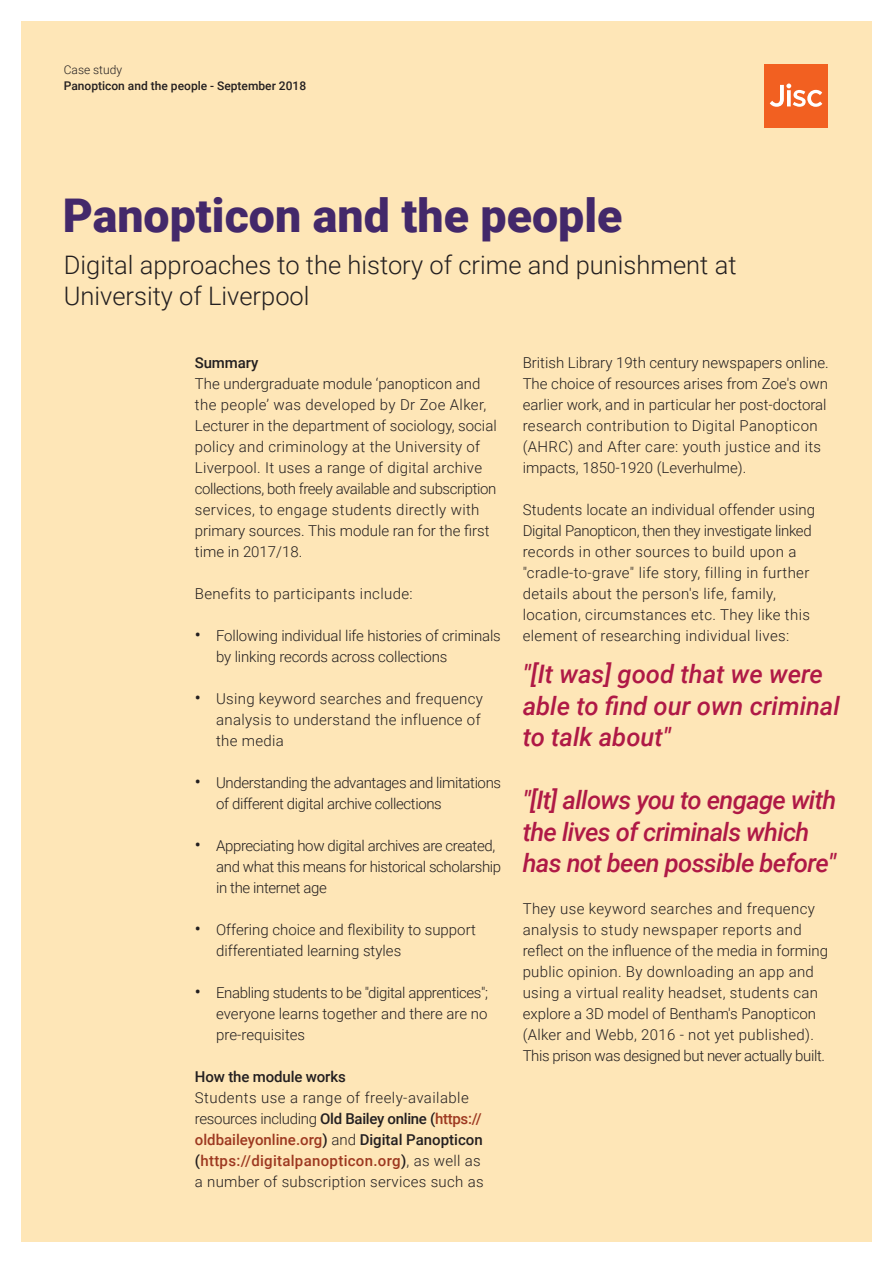
<style>
.page{position:relative;width:893px;height:1263px;background:#fff}
.page>*{position:absolute;margin:0;border:0;box-sizing:border-box;transform-origin:0 0}
.JISC___BLACK___31{font:900 46.5px "Roboto";color:#43286a}
.JISC___MED___17{font:italic 500 25.5px/31.5px "Roboto";letter-spacing:-.025em;color:#af1946}
.JISC___LIGHT___17{font:300 25.5px/31.5px "Roboto";color:#231f20}
.JISC___MED___17-2{font:italic 500 25.5px/31.5px "Roboto";color:#af1946}
.JISC___LIGHT___10_BU{font:300 15px/21px "Roboto";letter-spacing:.02em;color:#231f20}
.JISC___LIGHT___10{font:300 15px/21px "Roboto";color:#231f20}
.JISC___LIGHT___10_BU-2{font:300 15px/21px "Roboto";color:#231f20}
.JISC___LIGHT___10-2{font:300 15px/21px "Roboto";letter-spacing:-.025em;color:#231f20}
.JISC___LIGHT___10-3{font:300 15px/21px "Roboto";letter-spacing:.02em;color:#231f20}
.JISC___LIGHT___10-4{font:300 15px "Roboto";letter-spacing:.025em;color:#231f20}
.JISC___MED___10{font:500 15px "Roboto";letter-spacing:-.01em;color:#231f20}
.JISC___MED___8{font:500 12px/15.8px "Roboto";color:#231f20}
.s1{font-weight:300}
.s2{font-weight:400;font-size:18px}
.s3{font-weight:500}
.s4{font-weight:500;color:#9d3820}
</style>
<div class="page">
<div style="left:21px;top:21px;width:851px;height:1221px;background:#fee6b7"></div>
<div style="left:764px;top:64px;width:64px;height:64px;background:#f26021"></div>
<svg style="left:770px;top:84px;width:52px;height:23px"></svg>
<p class="JISC___MED___8" style="left:64px;top:62px;width:244px"><span class="s1">Case study<br></span>Panopticon and the people - September 2018</p>
<p class="JISC___BLACK___31" style="left:63px;top:183px;width:561px">Panopticon and the people</p>
<p class="JISC___LIGHT___17" style="left:64px;top:248px;width:674px">Digital approaches to the history of crime and punishment at<br>University of Liverpool</p>
<p class="JISC___MED___10" style="left:195px;top:352px;width:65px">Summary</p>
<p class="JISC___LIGHT___10" style="left:195px;top:373px;width:303px">The undergraduate module ‘panopticon and the people’ was developed by Dr Zoe Alker, Lecturer in the department of sociology, social policy and criminology at the University of Liverpool. It uses a range of digital archive collections, both freely available and subscription services, to engage students directly with primary sources. This module ran for the first time in 2017/18.</p>
<p class="JISC___LIGHT___10-4" style="left:195px;top:583px;width:219px">Benefits to participants include:</p>
<p class="JISC___LIGHT___10" style="left:216px;top:625px;width:286px;text-indent:-21px"><span class="s2">•</span> Following individual life histories of criminals by linking records across collections</p>
<p class="JISC___LIGHT___10-3" style="left:216px;top:688px;width:268px;text-indent:-21px"><span class="s2">•</span> Using keyword searches and frequency analysis to understand the influence of the media</p>
<p class="JISC___LIGHT___10-2" style="left:216px;top:772px;width:286px;text-indent:-21px"><span class="s2">•</span> Understanding the advantages and limitations of different digital archive collections</p>
<p class="JISC___LIGHT___10-2" style="left:216px;top:835px;width:286px;text-indent:-21px"><span class="s2">•</span> Appreciating how digital archives are created, and what this means for historical scholarship in the internet age</p>
<p class="JISC___LIGHT___10" style="left:216px;top:919px;width:261px;text-indent:-21px"><span class="s2">•</span> Offering choice and flexibility to support differentiated learning styles</p>
<p class="JISC___LIGHT___10" style="left:216px;top:982px;width:273px;text-align:justify;text-indent:-21px"><span class="s2">•</span> Enabling students to be "digital apprentices"; everyone learns together and there are no pre-requisites</p>
<p class="JISC___MED___10" style="left:195px;top:1066px;width:152px">How the module works</p>
<p class="JISC___LIGHT___10_BU" style="left:195px;top:1087px;width:290px">Students use a range of freely-available resources including <span class="s3">Old Bailey online (</span><span class="s4">https:// oldbaileyonline.org</span><span class="s3">)</span> and <span class="s3">Digital Panopticon (</span><span class="s4">https://digitalpanopticon.org</span><span class="s3">)</span>, as well as a number of subscription services such as</p>
<p class="JISC___LIGHT___10_BU-2" style="left:523px;top:352px;width:308px">British Library 19th century newspapers online.<br>The choice of resources arises from Zoe's own earlier work, and in particular her post-doctoral research contribution to Digital Panopticon (AHRC) and After care: youth justice and its impacts, 1850-1920 (Leverhulme).</p>
<p class="JISC___LIGHT___10_BU" style="left:523px;top:499px;width:294px">Students locate an individual offender using Digital Panopticon, then they investigate linked records in other sources to build upon a "cradle-to-grave" life story, filling in further details about the person's life, family, location, circumstances etc. They like this element of researching individual lives:</p>
<p class="JISC___MED___17-2" style="left:523px;top:658px;width:319px">"[It was] good that we were able to find our own criminal to talk about"</p>
<p class="JISC___MED___17" style="left:523px;top:784px;width:315px">"[It] allows you to engage with the lives of criminals which has not been possible before"</p>
<p class="JISC___LIGHT___10_BU" style="left:523px;top:898px;width:307px">They use keyword searches and frequency analysis to study newspaper reports and reflect on the influence of the media in forming public opinion. By downloading an app and using a virtual reality headset, students can explore a 3D model of Bentham's Panopticon (Alker and Webb, 2016 - not yet published).<br>This prison was designed but never actually built.</p>
</div>
